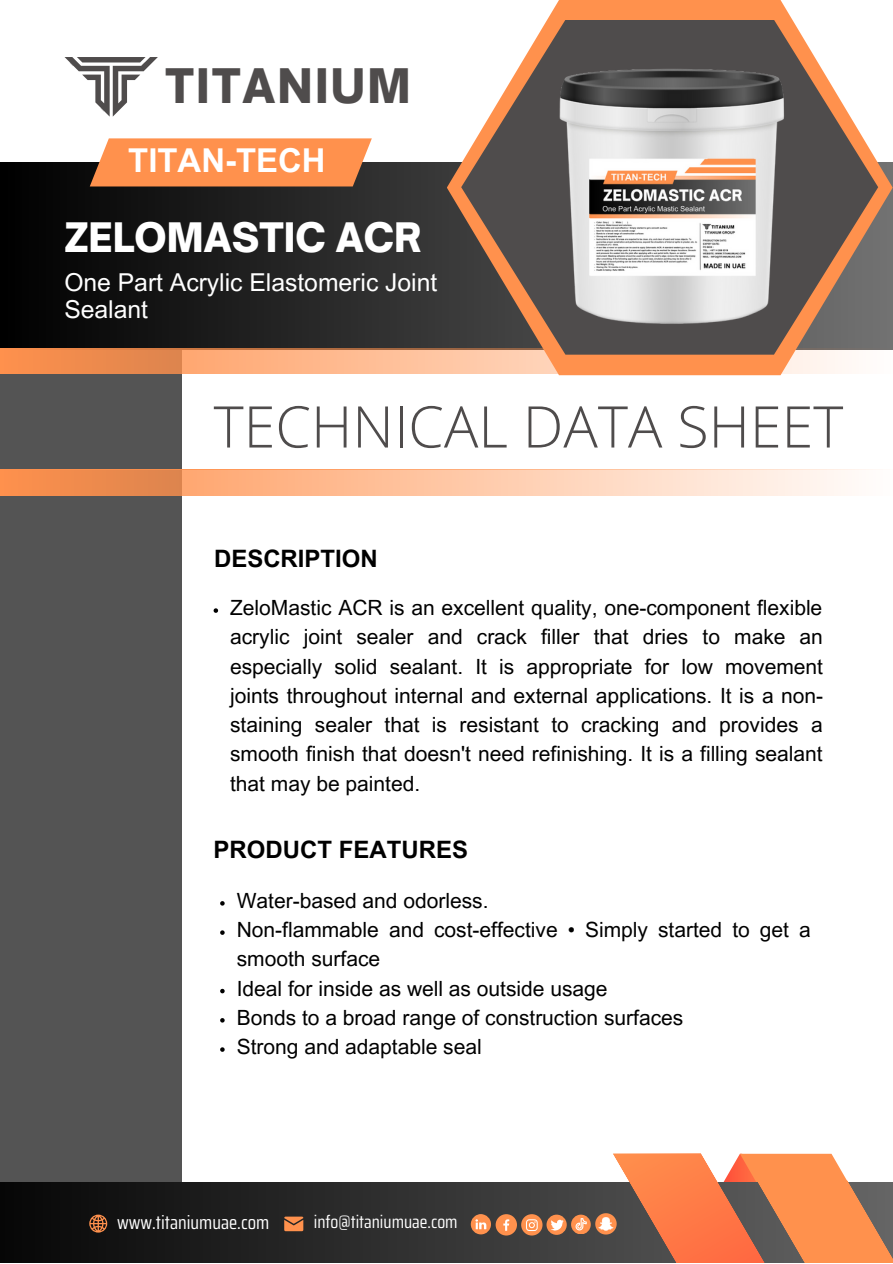
<style>
.page{position:relative;width:893px;height:1264px;background:#fff}
.page>*{position:absolute;margin:0;border:0;box-sizing:border-box;transform-origin:0 0}
.t1{font:300 57.45px "Open Sans";color:#4f4c4c}
.t2{font:900 45.6px "Open Sauce One";letter-spacing:.045em;color:#4f4c4c}
.t3{font:900 38.85px "Open Sauce One";color:#fff}
.t4{font:700 32.85px "Arial MT Pro";color:#fff}
.t5{font:24.6px/27px "Arial MT Pro";color:#fff}
.t6{font:700 24px "Arial MT Pro";color:#000}
.t7{font:21px/29.2px "Arial MT Pro";color:#000}
.t8{font:19.05px "Saira Condensed";color:#fff}
.t9{font:18px "Saira Condensed";color:#fff}
</style>
<div class="page">
<div style="left:0;top:184px;width:182px;height:1039px;background:#545454"></div>
<svg style="left:0;top:162px;width:447px;height:186px;background:#1c1c1c"></svg>
<svg style="left:0;top:348px;width:447px;height:26px;background:#f4a16e"></svg>
<svg style="left:447px;top:0;width:445px;height:375px"></svg>
<svg style="left:90px;top:138px;width:282px;height:48px;background:#f79152"></svg>
<svg style="left:461px;top:20px;width:417px;height:334px;fill:#4f4c4c"></svg>
<svg style="left:0;top:469px;width:873px;height:26px;background:#fbc19e"></svg>
<svg style="left:220px;top:901px;width:5px;height:4px"></svg>
<svg style="left:220px;top:930px;width:5px;height:4px"></svg>
<svg style="left:220px;top:988px;width:5px;height:5px"></svg>
<svg style="left:220px;top:1018px;width:5px;height:4px"></svg>
<svg style="left:220px;top:1047px;width:5px;height:4px"></svg>
<svg style="left:64px;top:57px;width:94px;height:60px"></svg>
<svg style="left:0;top:1182px;width:595px;height:80px;background:#242424"></svg>
<svg style="left:89px;top:1214px;width:18px;height:18px"></svg>
<svg style="left:284px;top:1216px;width:19px;height:15px"></svg>
<svg style="left:470px;top:1214px;width:96px;height:21px;background:#be815c"></svg>
<svg style="left:571px;top:1214px;width:19px;height:20px"></svg>
<svg style="left:575px;top:1217px;width:11px;height:13px"></svg>
<svg style="left:595px;top:1153px;width:297px;height:109px;background:#ce835e"></svg>
<img style="left:538px;top:61px;width:262px;height:272px">
<svg style="left:213px;top:608px;width:5px;height:5px"></svg>
<p class="t2" style="left:165px;top:57px;width:246px">TITANIUM</p>
<p class="t4" style="left:128px;top:148px;width:199px">TITAN-TECH</p>
<p class="t3" style="left:64px;top:213px;width:359px">ZELOMASTIC ACR</p>
<p class="t5" style="left:64px;top:272px;width:374px">One Part Acrylic Elastomeric Joint<br>Sealant</p>
<p class="t1" style="left:213px;top:386px;width:631px">TECHNICAL DATA SHEET</p>
<p class="t6" style="left:214px;top:549px;width:165px">DESCRIPTION</p>
<p class="t7" style="left:230px;top:595px;width:594px;text-align:justify">ZeloMastic ACR is an excellent quality, one-component flexible acrylic joint sealer and crack filler that dries to make an especially solid sealant. It is appropriate for low movement joints throughout internal and external applications. It is a non&shy;staining sealer that is resistant to cracking and provides a smooth finish that doesn't need refinishing. It is a filling sealant that may be painted.</p>
<p class="t6" style="left:213px;top:840px;width:256px">PRODUCT FEATURES</p>
<p class="t7" style="left:237px;top:888px;width:253px">Water-based and odorless.</p>
<p class="t7" style="left:237px;top:917px;width:575px">Non-flammable and cost-effective • Simply started to get a smooth surface</p>
<p class="t7" style="left:237px;top:976px;width:372px">Ideal for inside as well as outside usage</p>
<p class="t7" style="left:237px;top:1005px;width:448px">Bonds to a broad range of construction surfaces</p>
<p class="t7" style="left:237px;top:1034px;width:246px">Strong and adaptable seal</p>
<p class="t8" style="left:117px;top:1207px;width:153px">www.titaniumuae.com</p>
<p class="t9" style="left:314px;top:1207px;width:145px">info@titaniumuae.com</p>
</div>
